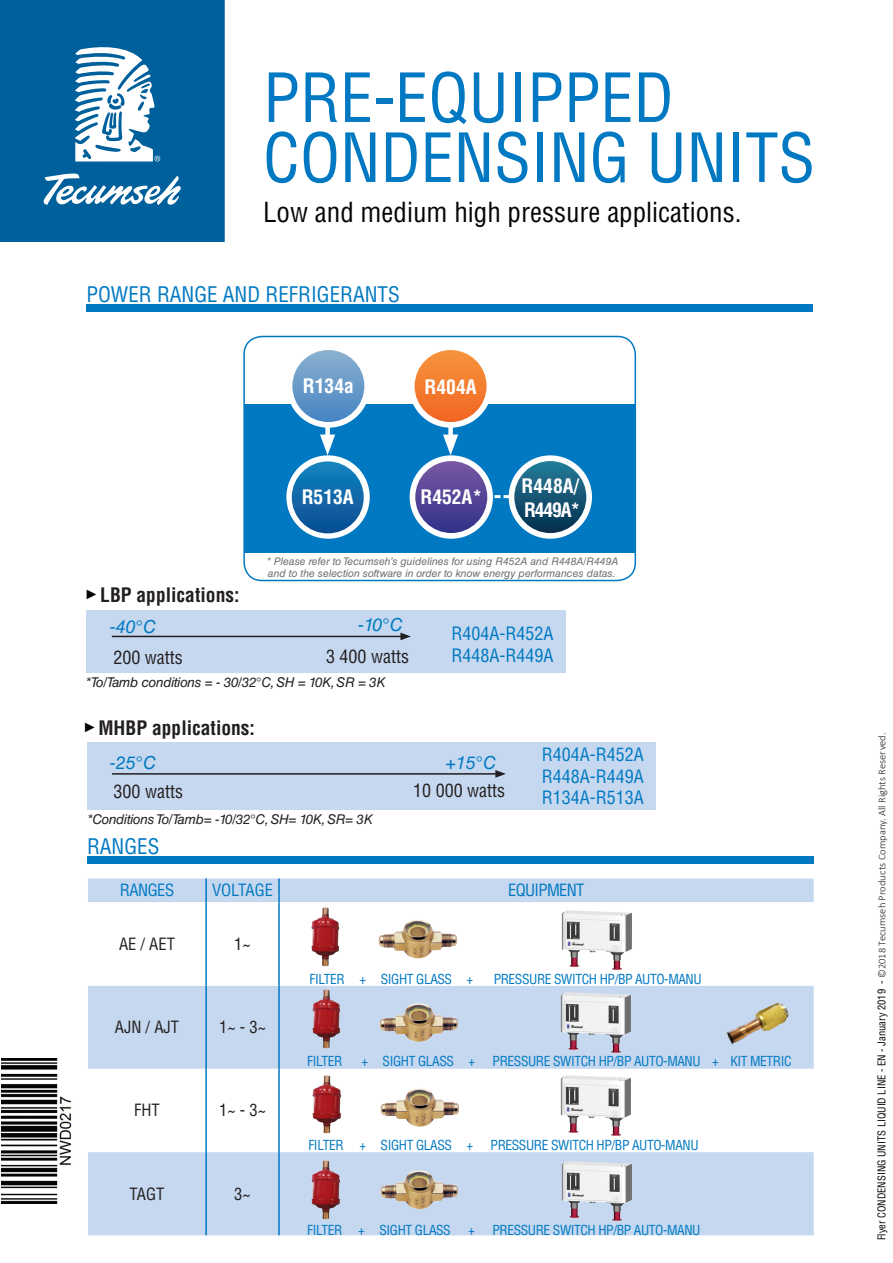
<style>
.page{position:relative;width:893px;height:1263px;background:#fff}
.page>*{position:absolute;margin:0;border:0;box-sizing:border-box;transform-origin:0 0}
.t1{font:condensed 66px/60px "Helvetica LT Std";color:#0079c2}
.t2{font:condensed 27px "Helvetica LT Std";color:#040503}
.t3{font:condensed 21px "Helvetica LT Std";color:#0079c2}
.t4{font:700 condensed 19.5px "Helvetica LT Std";color:#231f20}
.t5{font:700 condensed 19.5px "Helvetica LT Std";color:#fff}
.t6{font:700 condensed 19.5px/23.4px "Helvetica LT Std";letter-spacing:-.03em;color:#fff}
.t7{font:condensed 18px/21.6px "Helvetica LT Std";color:#0079c2}
.t8{font:condensed 18px "Helvetica LT Std";color:#231f20}
.t9{font:italic 18px "Helvetica LT Std";letter-spacing:-.01em;color:#0079c2}
.t10{font:condensed 16.5px "Helvetica LT Std";color:#231f20}
.t11{font:condensed 16.5px "Helvetica LT Std";letter-spacing:-.04em;color:#0079c2}
.t12{font:condensed 16.5px "Helvetica LT Std";color:#0079c2}
.t13{font:condensed 13.5px "Helvetica LT Std";letter-spacing:-.03em;color:#0079c2}
.t14{font:italic 13.5px "Helvetica LT Std";letter-spacing:-.02em;color:#231f20}
.t15{font:italic 10.5px/12.6px "Helvetica LT Std";color:#6c6d70}
.t16{font:300 10.5px "Calibri";letter-spacing:.005em;color:#231f20}
.s1{font-family:"Helvetica LT Std";font-weight:400;font-stretch:condensed;color:#040503}
</style>
<div class="page">
<div style="left:0;top:0;width:225px;height:242px;background:#00609b"></div>
<div style="left:87px;top:610px;width:479px;height:63px;background:#c6d8ef"></div>
<svg style="left:44px;top:173px;width:137px;height:32px"></svg>
<svg style="left:75px;top:47px;width:85px;height:115px"></svg>
<div style="left:86px;top:304px;width:727px;height:8px;background:#0079c2"></div>
<div style="left:87px;top:856px;width:727px;height:7px;background:#0079c2"></div>
<img style="left:2px;top:1059px;width:70px;height:145px">
<div style="left:88px;top:878px;width:726px;height:357px;background:#c6d8ef"></div>
<svg style="left:88px;top:902px;width:726px;height:83px"></svg>
<svg style="left:88px;top:1069px;width:726px;height:83px"></svg>
<hr style="left:205px;top:878px;width:2px;height:24px;background:#0079c2">
<hr style="left:278px;top:878px;width:2px;height:24px;background:#0079c2">
<hr style="left:205px;top:902px;width:2px;height:83px;background:#0079c2">
<hr style="left:278px;top:902px;width:2px;height:83px;background:#0079c2">
<hr style="left:205px;top:985px;width:2px;height:84px;background:#0079c2">
<hr style="left:278px;top:985px;width:2px;height:84px;background:#0079c2">
<hr style="left:205px;top:1069px;width:2px;height:83px;background:#0079c2">
<hr style="left:278px;top:1069px;width:2px;height:83px;background:#0079c2">
<hr style="left:205px;top:1152px;width:2px;height:83px;background:#0079c2">
<hr style="left:278px;top:1152px;width:2px;height:83px;background:#0079c2">
<img style="left:309px;top:904px;width:34px;height:63px">
<img style="left:560px;top:908px;width:75px;height:63px">
<img style="left:558px;top:990px;width:76px;height:63px">
<img style="left:558px;top:1074px;width:75px;height:62px">
<img style="left:560px;top:1159px;width:75px;height:62px">
<img style="left:369px;top:901px;width:99px;height:67px">
<img style="left:370px;top:985px;width:99px;height:64px">
<img style="left:371px;top:1070px;width:99px;height:59px">
<img style="left:370px;top:1152px;width:99px;height:60px">
<img style="left:711px;top:986px;width:95px;height:62px">
<div style="left:87px;top:743px;width:569px;height:67px;background:#c6d8ef"></div>
<hr style="left:112px;top:636px;width:291px;height:1px;background:#231f20">
<svg style="left:400px;top:633px;width:11px;height:7px"></svg>
<hr style="left:112px;top:773px;width:386px;height:2px;background:#231f20">
<svg style="left:495px;top:770px;width:11px;height:8px"></svg>
<div style="left:243px;top:336px;width:393px;height:245px;border:2px solid #0079c2;border-radius:18px"></div>
<div style="left:244px;top:404px;width:391px;height:149px;background:#0079c2"></div>
<svg style="left:286px;top:455px;width:84px;height:84px"></svg>
<div style="left:292px;top:461px;width:72px;height:72px;background:linear-gradient(to bottom,#1989c2,#094b92);border-radius:36px"></div>
<svg style="left:410px;top:455px;width:83px;height:84px"></svg>
<div style="left:415px;top:461px;width:72px;height:72px;background:linear-gradient(to bottom,#7b58a4,#32348a);border-radius:36px"></div>
<svg style="left:509px;top:455px;width:83px;height:84px"></svg>
<div style="left:514px;top:461px;width:72px;height:72px;background:linear-gradient(to bottom,#267e9b,#073050);border-radius:36px"></div>
<div style="left:409px;top:344px;width:83px;height:84px;background:#fff;border-radius:50%"></div>
<div style="left:415px;top:350px;width:72px;height:72px;background:linear-gradient(to bottom,#f6963e,#f26725);border-radius:36px"></div>
<div style="left:287px;top:344px;width:83px;height:84px;background:#fff;border-radius:50%"></div>
<div style="left:292px;top:350px;width:72px;height:72px;background:linear-gradient(to bottom,#8bb1cf,#4986c4);border-radius:36px"></div>
<div style="left:325px;top:422px;width:5px;height:21px;background:#fff"></div>
<svg style="left:320px;top:434px;width:15px;height:21px"></svg>
<div style="left:448px;top:426px;width:5px;height:17px;background:#fff"></div>
<svg style="left:443px;top:434px;width:15px;height:21px"></svg>
<svg style="left:494px;top:495px;width:16px;height:3px"></svg>
<img style="left:310px;top:987px;width:34px;height:62px">
<img style="left:311px;top:1072px;width:33px;height:63px">
<img style="left:310px;top:1157px;width:33px;height:63px">
<h1 class="t1" style="left:263px;top:68px;width:553px">PRE-EQUIPPED<br>CONDENSING UNITS</h1>
<h2 class="t2" style="left:263px;top:196px;width:480px">Low and medium high pressure applications.</h2>
<h3 class="t3" style="left:86px;top:281px;width:315px">POWER RANGE AND REFRIGERANTS</h3>
<h3 class="t5" style="left:303px;top:373px;width:52px">R134a</h3>
<h3 class="t5" style="left:425px;top:374px;width:54px">R404A</h3>
<h3 class="t5" style="left:302px;top:485px;width:54px">R513A</h3>
<h3 class="t5" style="left:420px;top:485px;width:63px">R452A*</h3>
<h3 class="t6" style="left:522px;top:474px;width:60px">R448A/<br>R449A*</h3>
<h3 class="t4" style="left:87px;top:582px;width:154px"><sup>►</sup>LBP applications:</h3>
<p class="t15" style="left:267px;top:555px;width:353px">* Please refer to Tecumseh’s guidelines for using R452A and R448A/R449A and to the selection software in order to know energy performances datas.</p>
<h3 class="t9" style="left:110px;top:616px;width:48px">-40°C</h3>
<h3 class="t9" style="left:358px;top:615px;width:46px">-10°C</h3>
<h3 class="t8" style="left:113px;top:646px;width:71px">200 watts</h3>
<h3 class="t8" style="left:326px;top:645px;width:84px">3 400 watts</h3>
<p class="t14" style="left:86px;top:674px;width:301px">*To/Tamb conditions = - 30/32°C, SH = 10K, SR = 3K</p>
<h3 class="t4" style="left:85px;top:715px;width:171px"><sup>►</sup>MHBP applications:</h3>
<h3 class="t7" style="left:452px;top:623px;width:104px">R404A-R452A<br>R448A-R449A</h3>
<h3 class="t9" style="left:110px;top:752px;width:48px">-25°C</h3>
<h3 class="t9" style="left:445px;top:752px;width:52px">+15°C</h3>
<h3 class="t8" style="left:114px;top:780px;width:71px">300 watts</h3>
<h3 class="t8" style="left:413px;top:779px;width:93px">10 000 watts</h3>
<p class="t14" style="left:87px;top:812px;width:287px">*Conditions To/Tamb= -10/32°C, SH= 10K, SR= 3K</p>
<h3 class="t7" style="left:542px;top:743px;width:104px;text-align:justify">R404A-R452A R448A-R449A R134A-R513A</h3>
<h3 class="t3" style="left:87px;top:833px;width:74px">RANGES</h3>
<p class="t11" style="left:120px;top:880px;width:56px">RANGES</p>
<p class="t12" style="left:212px;top:880px;width:62px">VOLTAGE</p>
<p class="t11" style="left:508px;top:880px;width:78px">EQUIPMENT</p>
<p class="t10" style="left:119px;top:933px;width:57px">AE / AET</p>
<p class="t10" style="left:234px;top:933px;width:18px">1~</p>
<p class="t10" style="left:115px;top:1017px;width:66px">AJN / AJT</p>
<p class="t10" style="left:219px;top:1017px;width:48px">1~ - 3~</p>
<p class="t10" style="left:134px;top:1100px;width:27px">FHT</p>
<p class="t10" style="left:219px;top:1100px;width:48px">1~ - 3~</p>
<p class="t10" style="left:130px;top:1183px;width:36px">TAGT</p>
<p class="t10" style="left:234px;top:1183px;width:18px">3~</p>
<p class="t13" style="left:310px;top:971px;width:165px">FILTER + SIGHT GLASS +</p>
<p class="t13" style="left:494px;top:971px;width:210px">PRESSURE SWITCH HP/BP AUTO-MANU</p>
<p class="t13" style="left:307px;top:1052px;width:37px">FILTER</p>
<p class="t13" style="left:361px;top:1052px;width:115px">+ SIGHT GLASS +</p>
<p class="t13" style="left:493px;top:1052px;width:300px">PRESSURE SWITCH HP/BP AUTO-MANU + KIT METRIC</p>
<p class="t13" style="left:308px;top:1137px;width:166px">FILTER + SIGHT GLASS +</p>
<p class="t13" style="left:491px;top:1137px;width:210px">PRESSURE SWITCH HP/BP AUTO-MANU</p>
<p class="t13" style="left:307px;top:1222px;width:145px">FILTER + SIGHT GLASS</p>
<p class="t13" style="left:468px;top:1222px;width:8px">+</p>
<p class="t13" style="left:492px;top:1222px;width:210px">PRESSURE SWITCH HP/BP AUTO-MANU</p>
<p class="t16" style="left:875px;top:1240px;width:509px;rotate:-90deg"><span class="s1">Flyer CONDENSING UNITS LIQUID LINE - EN - January 2019 -</span> ©2018 Tecumseh Products Company. All Rights Reserved.</p>
</div>
